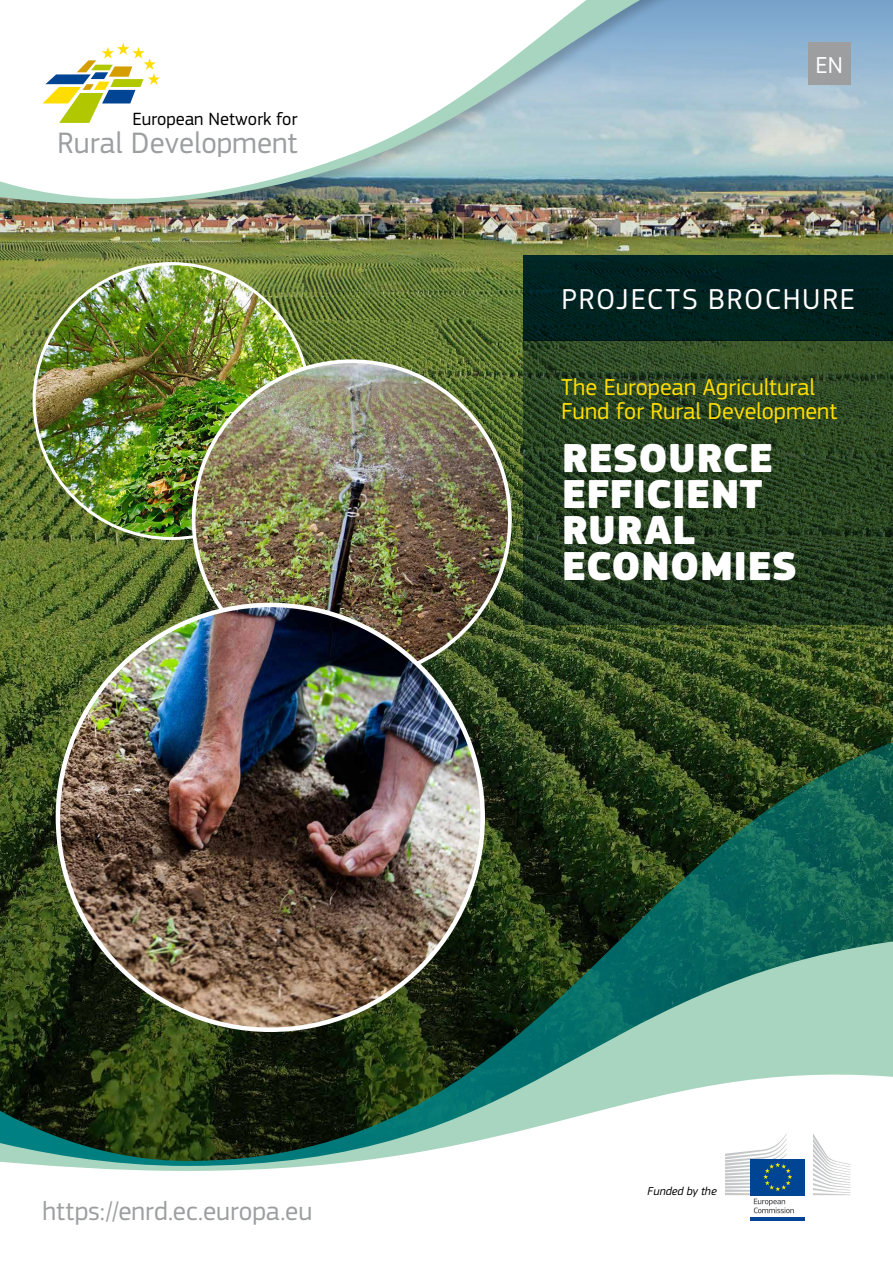
<style>
.page{position:relative;width:893px;height:1263px;background:#fff}
.page>*{position:absolute;margin:0;border:0;box-sizing:border-box;transform-origin:0 0}
.t1{font:900 42px/36px "EC Square Sans Pro";color:#fff}
.t2{font:30.75px "EC Square Sans Pro";color:#9c9e9f}
.t3{font:30px "EC Square Sans Pro";letter-spacing:.06em;color:#fff}
.t4{font:27px "EC Square Sans Pro";color:#9c9e9f}
.t5{font:24px/24px "EC Square Sans Pro";color:#fd0}
.t6{font:24px "EC Square Sans Pro";color:#fff}
.t7{font:18.45px "EC Square Sans Pro";color:#000}
.t8{font:italic 11.85px "EC Square Sans Pro";color:#000}
</style>
<div class="page">
<img style="left:0;top:159px;width:893px;height:580px">
<img style="left:34px;top:264px;width:275px;height:274px;border-radius:137px">
<svg style="left:693px;top:0;width:200px;height:159px;background:#a0bed2"></svg>
<img style="left:194px;top:361px;width:316px;height:316px;border-radius:158px">
<img style="left:58px;top:606px;width:425px;height:133px">
<img style="left:614px;top:0;width:66px;height:217px">
<img style="left:0;top:0;width:614px;height:233px">
<img style="left:0;top:739px;width:893px;height:202px">
<img style="left:0;top:941px;width:893px;height:117px">
<svg style="left:0;top:1058px;width:893px;height:163px"></svg>
<svg style="left:43px;top:43px;width:117px;height:80px"></svg>
<div style="left:751px;top:1194px;width:54px;height:24px;background:#fff"></div>
<hr style="left:751px;top:1217px;width:54px;height:3px;background:#004494">
<svg style="left:813px;top:1133px;width:37px;height:62px"></svg>
<div style="left:751px;top:1159px;width:54px;height:36px;background:#004494"></div>
<svg style="left:725px;top:1133px;width:69px;height:80px"></svg>
<div style="left:808px;top:43px;width:42px;height:42px;background:#9c9e9f"></div>
<svg style="left:523px;top:340px;width:370px;height:285px;background:#274020"></svg>
<svg style="left:523px;top:255px;width:370px;height:85px;background:#002220"></svg>
<p class="t7" style="left:132px;top:109px;width:167px">European Network for</p>
<p class="t2" style="left:58px;top:125px;width:241px">Rural Development</p>
<p class="t4" style="left:43px;top:1196px;width:271px">https://enrd.ec.europa.eu</p>
<p class="t6" style="left:816px;top:51px;width:29px">EN</p>
<p class="t3" style="left:562px;top:281px;width:295px">PROJECTS BROCHURE</p>
<p class="t5" style="left:561px;top:375px;width:277px">The European Agricultural<br>Fund for Rural Development</p>
<h1 class="t1" style="left:562px;top:442px;width:237px">RESOURCE<br>EFFICIENT<br>RURAL<br>ECONOMIES</h1>
<p class="t8" style="left:647px;top:1184px;width:71px">Funded by the</p>
</div>
